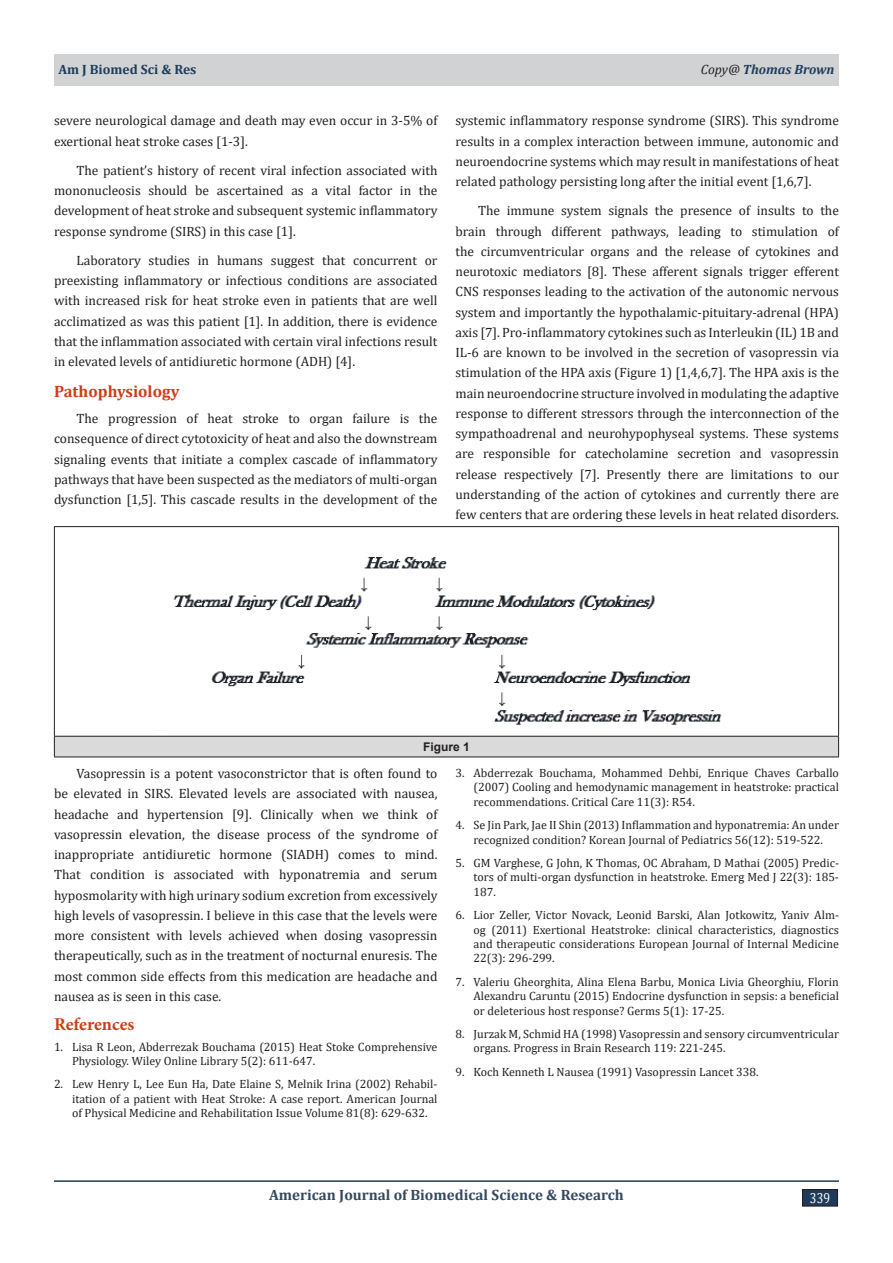
<style>
.page{position:relative;width:893px;height:1263px;background:#fff}
.page>*{position:absolute;margin:0;border:0;box-sizing:border-box;transform-origin:0 0}
.t1{font:700 18px "Minion Pro";letter-spacing:-.005em;color:#cd3d17}
.t2{font:700 16.5px "Cambria";color:#cd3d17}
.t3{font:700 15px "Cambria";color:#34495e}
.t4{font:14.7px "Cambria";color:#fff;scale:.83 1}
.t5{font:13.5px/20.2px "Cambria";color:#231f20;text-align:justify}
.t6{font:700 13.5px "Cambria";color:#1e3c5a}
.t7{font:italic 700 13.5px "Cambria";color:#1e3c5a}
.t8{font:12px/14.4px "Cambria";color:#231f20;text-align:justify}
.t9{font:700 12px "Arial";color:#231f20}
.s1{font-weight:400;color:#231f20}
</style>
<div class="page">
<hr style="left:54px;top:1180px;width:785px;height:2px;background:#1e3c5a">
<div style="left:54px;top:54px;width:785px;height:31px;background:#d1d2d4"></div>
<div style="left:802px;top:1189px;width:35px;height:17px;background:#1e3c5a"></div>
<div style="left:802px;top:1189px;width:36px;height:17px;border:1px solid #231f20"></div>
<div style="left:54px;top:736px;width:785px;height:21px;background:#dadada"></div>
<hr style="left:54px;top:526px;width:785px;height:1px;background:#231f20">
<hr style="left:54px;top:527px;width:1px;height:209px;background:#231f20">
<hr style="left:838px;top:527px;width:1px;height:209px;background:#231f20">
<hr style="left:54px;top:736px;width:785px;height:1px;background:#231f20">
<svg style="left:54px;top:737px;width:1px;height:19px"></svg>
<svg style="left:838px;top:737px;width:1px;height:19px"></svg>
<hr style="left:54px;top:756px;width:785px;height:1px;background:#231f20">
<img style="left:173px;top:556px;width:549px;height:169px">
<p class="t6" style="left:58px;top:59px;width:139px">Am J Biomed Sci &amp; Res</p>
<p class="t7" style="left:701px;top:59px;width:135px"><span class="s1">Copy@</span> Thomas Brown</p>
<p class="t5" style="left:54px;top:111px;width:385px">severe neurological damage and death may even occur in 3-5% of exertional heat stroke cases [1-3].</p>
<p class="t5" style="left:54px;top:160px;width:385px;text-indent:22px">The patient’s history of recent viral infection associated with mononucleosis should be ascertained as a vital factor in the development of heat stroke and subsequent systemic inflammatory response syndrome (SIRS) in this case [1].</p>
<p class="t5" style="left:54px;top:250px;width:385px;text-indent:22px">Laboratory studies in humans suggest that concurrent or preexisting inflammatory or infectious conditions are associated with increased risk for heat stroke even in patients that are well acclimatized as was this patient [1]. In addition, there is evidence that the inflammation associated with certain viral infections result in elevated levels of antidiuretic hormone (ADH) [4].</p>
<p class="t2" style="left:54px;top:380px;width:127px">Pathophysiology</p>
<p class="t5" style="left:54px;top:408px;width:385px;text-indent:22px">The progression of heat stroke to organ failure is the consequence of direct cytotoxicity of heat and also the downstream signaling events that initiate a complex cascade of inflammatory pathways that have been suspected as the mediators of multi-organ dysfunction [1,5]. This cascade results in the development of the</p>
<p class="t5" style="left:455px;top:111px;width:385px">systemic inflammatory response syndrome (SIRS). This syndrome results in a complex interaction between immune, autonomic and neuroendocrine systems which may result in manifestations of heat related pathology persisting long after the initial event [1,6,7].</p>
<p class="t5" style="left:455px;top:201px;width:385px;text-indent:22px">The immune system signals the presence of insults to the brain through different pathways, leading to stimulation of the circumventricular organs and the release of cytokines and neurotoxic mediators [8]. These afferent signals trigger efferent CNS responses leading to the activation of the autonomic nervous system and importantly the hypothalamic-pituitary-adrenal (HPA) axis [7]. Pro-inflammatory cytokines such as Interleukin (IL) 1B and IL-6 are known to be involved in the secretion of vasopressin via stimulation of the HPA axis (Figure 1) [1,4,6,7]. The HPA axis is the main neuroendocrine structure involved in modulating the adaptive response to different stressors through the interconnection of the sympathoadrenal and neurohypophyseal systems. These systems are responsible for catecholamine secretion and vasopressin release respectively [7]. Presently there are limitations to our understanding of the action of cytokines and currently there are few centers that are ordering these levels in heat related disorders.</p>
<p class="t9" style="left:423px;top:738px;width:48px">Figure 1</p>
<p class="t5" style="left:54px;top:763px;width:385px;text-indent:22px">Vasopressin is a potent vasoconstrictor that is often found to be elevated in SIRS. Elevated levels are associated with nausea, headache and hypertension [9]. Clinically when we think of vasopressin elevation, the disease process of the syndrome of inappropriate antidiuretic hormone (SIADH) comes to mind.<br>That condition is associated with hyponatremia and serum hyposmolarity with high urinary sodium excretion from excessively high levels of vasopressin. I believe in this case that the levels were more consistent with levels achieved when dosing vasopressin therapeutically, such as in the treatment of nocturnal enuresis. The most common side effects from this medication are headache and nausea as is seen in this case.</p>
<p class="t1" style="left:54px;top:1012px;width:82px">References</p>
<p class="t8" style="left:72px;top:1039px;width:367px;text-indent:-18px">1. Lisa R Leon, Abderrezak Bouchama (2015) Heat Stoke Comprehensive<br>Physiology. Wiley Online Library 5(2): 611-647.</p>
<p class="t8" style="left:72px;top:1077px;width:367px;text-indent:-18px">2. Lew Henry L, Lee Eun Ha, Date Elaine S, Melnik Irina (2002) Rehabil&shy;itation of a patient with Heat Stroke: A case report. American Journal of Physical Medicine and Rehabilitation Issue Volume 81(8): 629-632.</p>
<p class="t8" style="left:473px;top:765px;width:367px;text-indent:-18px">3. Abderrezak Bouchama, Mohammed Dehbi, Enrique Chaves Carballo (2007) Cooling and hemodynamic management in heatstroke: practical recommendations. Critical Care 11(3): R54.</p>
<p class="t8" style="left:455px;top:818px;width:385px;text-align:center">4. Se Jin Park, Jae II Shin (2013) Inflammation and hyponatremia: An under recognized condition? Korean Journal of Pediatrics 56(12): 519-522.</p>
<p class="t8" style="left:473px;top:855px;width:367px;text-indent:-18px">5. GM Varghese, G John, K Thomas, OC Abraham, D Mathai (2005) Predic&shy;tors of multi-organ dysfunction in heatstroke. Emerg Med J 22(3): 185- 187.</p>
<p class="t8" style="left:473px;top:908px;width:367px;text-indent:-18px">6. Lior Zeller, Victor Novack, Leonid Barski, Alan Jotkowitz, Yaniv Alm&shy;og (2011) Exertional Heatstroke: clinical characteristics, diagnostics and therapeutic considerations European Journal of Internal Medicine 22(3): 296-299.</p>
<p class="t8" style="left:473px;top:974px;width:367px;text-indent:-18px">7. Valeriu Gheorghita, Alina Elena Barbu, Monica Livia Gheorghiu, Florin Alexandru Caruntu (2015) Endocrine dysfunction in sepsis: a beneficial or deleterious host response? Germs 5(1): 17-25.</p>
<p class="t8" style="left:473px;top:1026px;width:367px;text-indent:-18px">8. Jurzak M, Schmid HA (1998) Vasopressin and sensory circumventricular organs. Progress in Brain Research 119: 221-245.</p>
<p class="t8" style="left:455px;top:1064px;width:305px">9. Koch Kenneth L Nausea (1991) Vasopressin Lancet 338.</p>
<p class="t3" style="left:269px;top:1184px;width:356px">American Journal of Biomedical Science &amp; Research</p>
<p class="t4" style="left:810px;top:1189px;width:26px">339</p>
</div>
